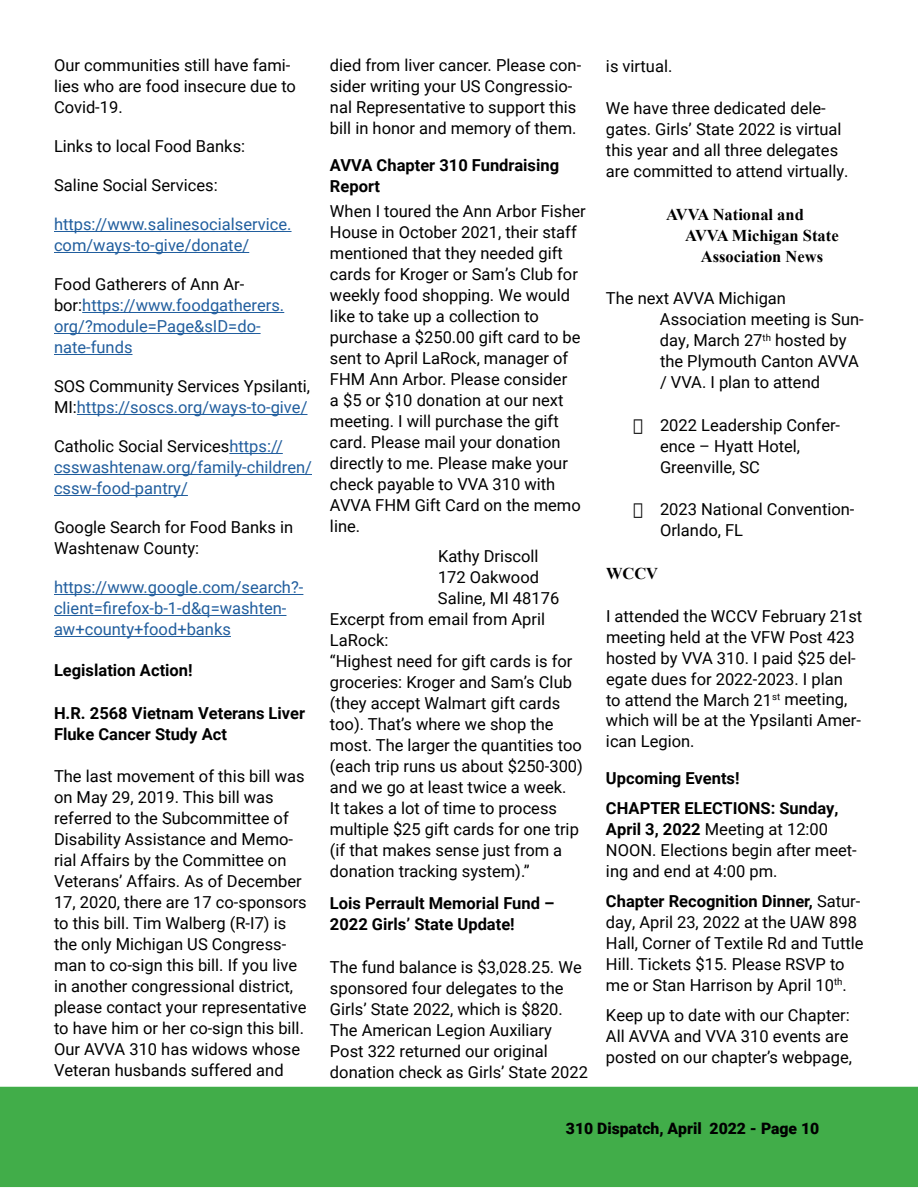
<style>
.page{position:relative;width:918px;height:1188px;background:#fff}
.page>*{position:absolute;margin:0;border:0;box-sizing:border-box;transform-origin:0 0}
.t1{font:16.5px/21px "Roboto";color:#000}
.t2{font:16.5px/21px "Roboto";color:#215e9e}
.t3{font:700 16.5px/21px "Roboto";color:#000}
.t4{font:700 16.5px "Times New Roman";color:#000}
.t5{font:900 15.75px "Roboto";color:#000}
.s1{color:#000}
.s2{color:#215e9e}
.s3{font-weight:700}
</style>
<div class="page">
<div style="left:0;top:1087px;width:918px;height:100px;background:#41ad49"></div>
<hr style="left:54px;top:231px;width:238px;height:1px;background:#215e9e">
<hr style="left:54px;top:252px;width:195px;height:1px;background:#215e9e">
<hr style="left:82px;top:312px;width:202px;height:1px;background:#215e9e">
<hr style="left:54px;top:333px;width:207px;height:1px;background:#215e9e">
<hr style="left:54px;top:354px;width:79px;height:1px;background:#215e9e">
<hr style="left:77px;top:414px;width:231px;height:1px;background:#215e9e">
<hr style="left:229px;top:453px;width:54px;height:1px;background:#215e9e">
<hr style="left:54px;top:474px;width:258px;height:1px;background:#215e9e">
<hr style="left:54px;top:495px;width:134px;height:1px;background:#215e9e">
<hr style="left:54px;top:594px;width:249px;height:1px;background:#215e9e">
<hr style="left:54px;top:615px;width:232px;height:1px;background:#215e9e">
<hr style="left:54px;top:636px;width:177px;height:1px;background:#215e9e">
<p class="t1" style="left:54px;top:54px;width:244px">Our communities still have fami&shy;lies who are food insecure due to<br>Covid-19.</p>
<p class="t1" style="left:54px;top:135px;width:193px">Links to local Food Banks:</p>
<p class="t1" style="left:54px;top:174px;width:165px">Saline Social Services:</p>
<p class="t2" style="left:54px;top:213px;width:239px">https://www.salinesocialservice. com/ways-to-give/donate/</p>
<p class="t2" style="left:54px;top:273px;width:232px"><span class="s1">Food Gatherers of Ann Ar&shy;bor:</span>https://www.foodgatherers. org/?module=Page&amp;sID=do&shy;nate-funds</p>
<p class="t1" style="left:54px;top:375px;width:258px">SOS Community Services Ypsilanti,<br>MI:<span class="s2">https://soscs.org/ways-to-give/</span></p>
<p class="t2" style="left:54px;top:435px;width:259px"><span class="s1">Catholic Social Services</span>https:// csswashtenaw.org/family-children/ cssw-food-pantry/</p>
<p class="t1" style="left:54px;top:516px;width:241px">Google Search for Food Banks in<br>Washtenaw County:</p>
<p class="t2" style="left:54px;top:576px;width:251px">https://www.google.com/search?- client=firefox-b-1-d&amp;q=washten&shy;aw+county+food+banks</p>
<p class="t3" style="left:54px;top:659px;width:140px">Legislation Action!</p>
<p class="t3" style="left:54px;top:702px;width:253px">H.R. 2568 Vietnam Veterans Liver<br>Fluke Cancer Study Act</p>
<p class="t1" style="left:54px;top:765px;width:254px">The last movement of this bill was on May 29, 2019. This bill was referred to the Subcommittee of<br>Disability Assistance and Memo&shy;rial Affairs by the Committee on<br>Veterans’ Affairs. As of December<br>17, 2020, there are 17 co-sponsors to this bill. Tim Walberg (R-I7) is the only Michigan US Congress&shy;man to co-sign this bill. If you live in another congressional district, please contact your representative to have him or her co-sign this bill.<br>Our AVVA 310 has widows whose<br>Veteran husbands suffered and</p>
<p class="t1" style="left:330px;top:54px;width:253px">died from liver cancer. Please con&shy;sider writing your US Congressio&shy;nal Representative to support this bill in honor and memory of them.</p>
<p class="t3" style="left:330px;top:154px;width:231px">AVVA Chapter 310 Fundraising<br>Report</p>
<p class="t1" style="left:330px;top:200px;width:257px">When I toured the Ann Arbor Fisher<br>House in October 2021, their staff mentioned that they needed gift cards for Kroger or Sam’s Club for weekly food shopping. We would like to take up a collection to purchase a $250.00 gift card to be sent to April LaRock, manager of<br>FHM Ann Arbor. Please consider<br>a $5 or $10 donation at our next meeting. I will purchase the gift card. Please mail your donation directly to me. Please make your check payable to VVA 310 with<br>AVVA FHM Gift Card on the memo line.</p>
<p class="t1" style="left:438px;top:545px;width:102px">Kathy Driscoll</p>
<p class="t1" style="left:438px;top:566px;width:103px">172 Oakwood</p>
<p class="t1" style="left:438px;top:587px;width:123px">Saline, MI 48176</p>
<p class="t1" style="left:330px;top:608px;width:217px">Excerpt from email from April</p>
<p class="t1" style="left:330px;top:629px;width:60px">LaRock:</p>
<p class="t1" style="left:330px;top:650px;width:244px">“Highest need for gift cards is for</p>
<p class="t1" style="left:330px;top:671px;width:244px">groceries: Kroger and Sam’s Club</p>
<p class="t1" style="left:330px;top:692px;width:232px">(they accept Walmart gift cards</p>
<p class="t1" style="left:330px;top:713px;width:225px">too). That’s where we shop the</p>
<p class="t1" style="left:330px;top:734px;width:253px">most. The larger the quantities too</p>
<p class="t1" style="left:330px;top:755px;width:255px">(each trip runs us about $250-300)</p>
<p class="t1" style="left:330px;top:776px;width:238px">and we go at least twice a week.</p>
<p class="t1" style="left:330px;top:797px;width:229px">It takes a lot of time to process</p>
<p class="t1" style="left:330px;top:818px;width:250px">multiple $25 gift cards for one trip</p>
<p class="t1" style="left:330px;top:839px;width:234px">(if that makes sense just from a</p>
<p class="t1" style="left:330px;top:860px;width:201px">donation tracking system).”</p>
<p class="t3" style="left:330px;top:892px;width:226px">Lois Perrault Memorial Fund –<br>2022 Girls’ State Update!</p>
<p class="t1" style="left:330px;top:956px;width:260px">The fund balance is $3,028.25. We sponsored four delegates to the<br>Girls’ State 2022, which is $820.<br>The American Legion Auxiliary<br>Post 322 returned our original donation check as Girls’ State 2022</p>
<p class="t1" style="left:606px;top:55px;width:68px">is virtual.</p>
<p class="t1" style="left:606px;top:97px;width:244px">We have three dedicated dele&shy;gates. Girls’ State 2022 is virtual this year and all three delegates are committed to attend virtually.</p>
<p class="t4" style="left:666px;top:203px;width:139px">AVVA National and</p>
<p class="t4" style="left:685px;top:224px;width:155px">AVVA Michigan State</p>
<p class="t4" style="left:701px;top:245px;width:124px">Association News</p>
<p class="t1" style="left:660px;top:288px;width:205px;text-indent:-54px">The next AVVA Michigan<br>Association meeting is Sun&shy;day, March 27<sup>th</sup> hosted by the Plymouth Canton AVVA / VVA. I plan to attend</p>
<p class="t1" style="left:660px;top:414px;width:182px;text-indent:-27px">• 2022 Leadership Confer&shy;ence – Hyatt Hotel,<br>Greenville, SC</p>
<p class="t1" style="left:660px;top:498px;width:196px;text-indent:-27px">• 2023 National Convention-<br>Orlando, FL</p>
<p class="t4" style="left:606px;top:562px;width:54px">WCCV</p>
<p class="t1" style="left:606px;top:605px;width:258px">I attended the WCCV February 21st meeting held at the VFW Post 423 hosted by VVA 310. I paid $25 del&shy;egate dues for 2022-2023. I plan<br>to attend the March 21<sup>st</sup> meeting, which will be at the Ypsilanti Amer&shy;ican Legion.</p>
<p class="t3" style="left:606px;top:762px;width:234px;line-height:30px">Upcoming Events!<br>CHAPTER ELECTIONS: Sunday,</p>
<p class="t1" style="left:606px;top:818px;width:252px"><span class="s3">April 3, 2022</span> Meeting at 12:00<br>NOON. Elections begin after meet&shy;ing and end at 4:00 pm.</p>
<p class="t1" style="left:606px;top:890px;width:259px"><span class="s3">Chapter Recognition Dinner,</span> Satur&shy;day, April 23, 2022 at the UAW 898<br>Hall, Corner of Textile Rd and Tuttle Hill. Tickets $15. Please RSVP to me or Stan Harrison by April 10<sup>th</sup>.</p>
<p class="t1" style="left:606px;top:1004px;width:248px">Keep up to date with our Chapter:<br>All AVVA and VVA 310 events are posted on our chapter’s webpage,</p>
<p class="t5" style="left:566px;top:1117px;width:255px">310 Dispatch, April 2022 - Page 10</p>
</div>
